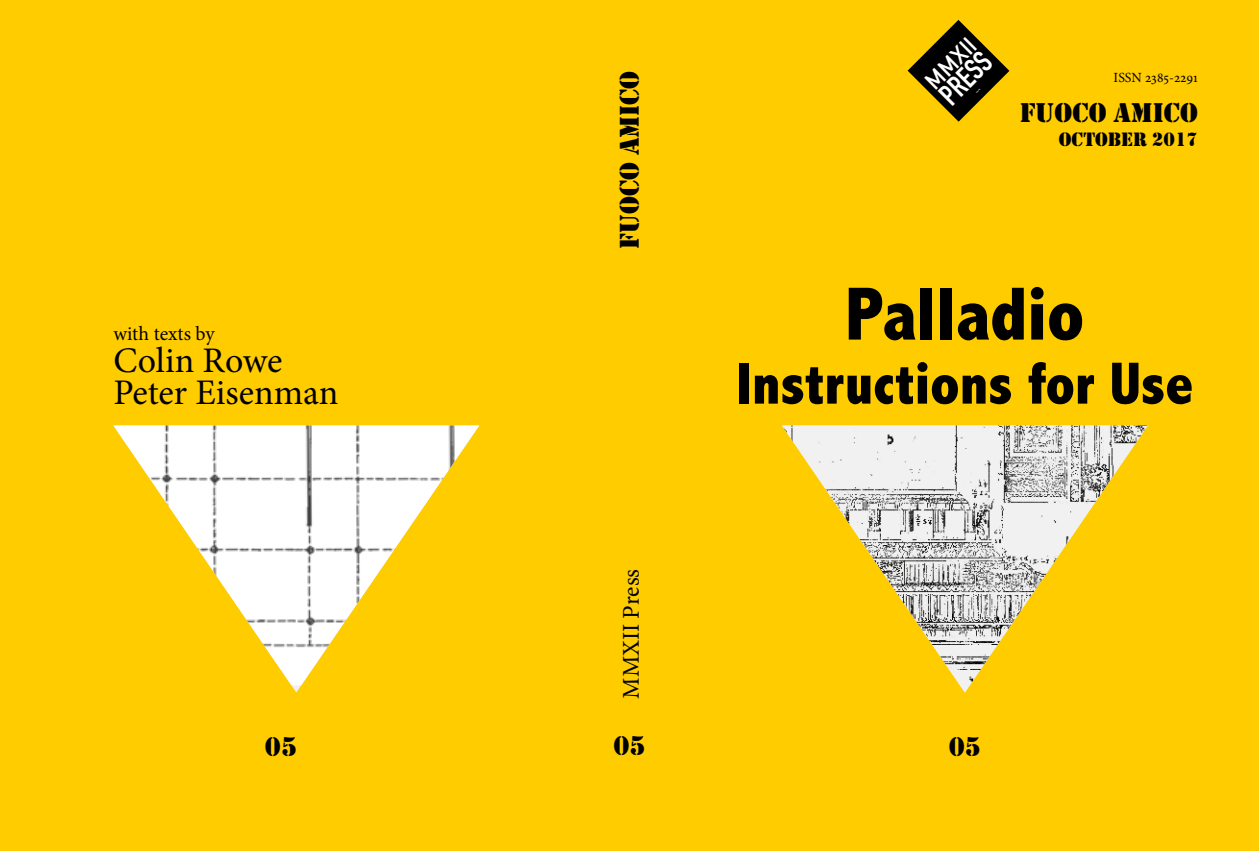
<style>
.page{position:relative;width:1259px;height:851px;background:#fff}
.page>*{position:absolute;margin:0;border:0;box-sizing:border-box;transform-origin:0 0}
.t1{font:800 condensed 76px "Abadi";color:#000}
.t2{font:800 condensed 60px "Abadi";color:#000}
.t3{font:36px/32px "Minion Pro";color:#000}
.t4{font:700 30px "DIN Condensed";color:#fff}
.t5{font:28px "Stencil";color:#000}
.t6{font:24px "Minion Pro";color:#000}
.t7{font:700 23.8px "DIN Alternate";color:#fff}
.t8{font:20px "Minion Pro";color:#000}
.t9{font:20px "Stencil";color:#000}
.t10{font:14px "Minion Pro";color:#000}
</style>
<div class="page">
<div style="left:0;top:0;width:1259px;height:850px;background:#fc0"></div>
<svg style="left:907px;top:20px;width:102px;height:102px"></svg>
<img style="left:782px;top:425px;width:365px;height:267px">
<img style="left:113px;top:425px;width:366px;height:260px">
<p class="t8" style="left:113px;top:320px;width:103px">with texts by</p>
<p class="t3" style="left:113px;top:344px;width:227px">Colin Rowe<br>Peter Eisenman</p>
<p class="t5" style="left:265px;top:730px;width:34px">05</p>
<p class="t5" style="left:613px;top:249px;width:180px;rotate:-90deg">FUOCO AMICO</p>
<p class="t6" style="left:615px;top:698px;width:131px;rotate:-90deg">MMXII Press</p>
<p class="t5" style="left:613px;top:729px;width:34px">05</p>
<p class="t7" style="left:916px;top:72px;width:63px;rotate:-45deg">MMXII</p>
<p class="t4" style="left:932px;top:87px;width:62px;rotate:-45deg">PRESS</p>
<p class="t10" style="left:1113px;top:68px;width:86px">ISSN 2385-2291</p>
<p class="t5" style="left:1019px;top:97px;width:180px">FUOCO AMICO</p>
<p class="t9" style="left:1059px;top:128px;width:140px">OCTOBER 2017</p>
<h1 class="t1" style="left:845px;top:270px;width:240px">Palladio</h1>
<h2 class="t2" style="left:736px;top:349px;width:459px">Instructions for Use</h2>
<p class="t5" style="left:948px;top:730px;width:34px">05</p>
</div>
